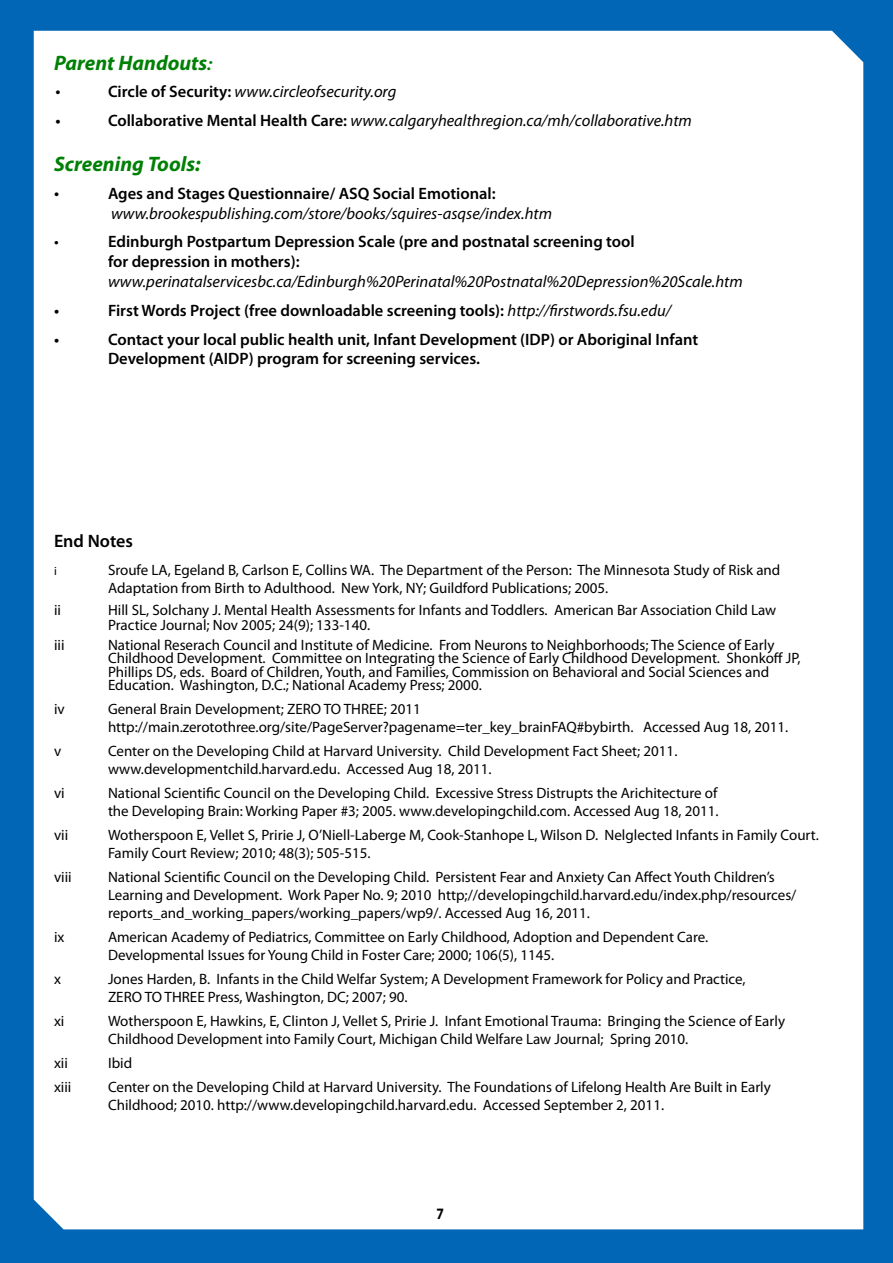
<style>
.page{position:relative;width:893px;height:1263px;background:#0066b5}
.page>*{position:absolute;margin:0;border:0;box-sizing:border-box;transform-origin:0 0}
.t1{font:italic 700 21px "Myriad Pro";color:#008005}
.t2{font:600 18px "Myriad Pro";color:#000}
.t3{font:18px "Myriad Pro";color:#000}
.t4{font:600 16.5px/19.8px "Myriad Pro";color:#000}
.t5{font:italic 16.5px "Myriad Pro";color:#000}
.t6{font:16.5px "Myriad Pro";color:#000}
.t7{font:700 15.9px "Myriad Pro";color:#000;scale:.85 1}
.t8{font:15px/18px "Myriad Pro";color:#000}
.t9{font:12px "Myriad Pro";color:#000}
.s1{font-family:"Adobe Caslon Pro"}
.s2{font-weight:600;font-style:normal}
.s3{font-weight:400;font-style:italic}
</style>
<div class="page">
<div style="left:34px;top:31px;width:829px;height:1198px;background:#fff"></div>
<h1 class="t1" style="left:54px;top:49px;width:160px">Parent Handouts<span class="s1">:</span></h1>
<p class="t3" style="left:56px;top:80px;width:7px">•</p>
<p class="t5" style="left:108px;top:82px;width:290px"><span class="s2">Circle of Security:</span> www.circleofsecurity.org</p>
<p class="t4" style="left:55px;top:110px;width:7px">•</p>
<p class="t5" style="left:108px;top:110px;width:585px"><span class="s2">Collaborative Mental Health Care:</span> www.calgaryhealthregion.ca/mh/collaborative.htm</p>
<h1 class="t1" style="left:54px;top:150px;width:148px">Screening Tools:</h1>
<p class="t3" style="left:54px;top:182px;width:7px">•</p>
<p class="t4" style="left:108px;top:183px;width:389px">Ages and Stages Questionnaire/ ASQ Social Emotional:</p>
<p class="t5" style="left:111px;top:203px;width:442px">www.brookespublishing.com/store/books/squires-asqse/index.htm</p>
<p class="t6" style="left:54px;top:232px;width:6px">•</p>
<p class="t4" style="left:108px;top:231px;width:528px">Edinburgh Postpartum Depression Scale (pre and postnatal screening tool for depression in mothers):</p>
<p class="t5" style="left:108px;top:271px;width:636px">www.perinatalservicesbc.ca/Edinburgh%20Perinatal%20Postnatal%20Depression%20Scale.htm</p>
<p class="t4" style="left:54px;top:300px;width:7px">•</p>
<p class="t4" style="left:108px;top:300px;width:564px">First Words Project (free downloadable screening tools): <span class="s3">http://firstwords.fsu.edu/</span></p>
<p class="t4" style="left:54px;top:329px;width:7px">•</p>
<p class="t4" style="left:108px;top:329px;width:592px">Contact your local public health unit, Infant Development (IDP) or Aboriginal Infant<br>Development (AIDP) program for screening services.</p>
<p class="t2" style="left:54px;top:529px;width:81px">End Notes</p>
<p class="t9" style="left:54px;top:564px;width:4px">i</p>
<p class="t8" style="left:108px;top:561px;width:674px">Sroufe LA, Egeland B, Carlson E, Collins WA. The Department of the Person: The Minnesota Study of Risk and<br>Adaptation from Birth to Adulthood. New York, NY; Guildford Publications; 2005.</p>
<p class="t8" style="left:54px;top:601px;width:9px">ii</p>
<p class="t8" style="left:108px;top:602px;width:670px;line-height:15px">Hill SL, Solchany J. Mental Health Assessments for Infants and Toddlers. American Bar Association Child Law<br>Practice Journal; Nov 2005; 24(9); 133-140.</p>
<p class="t8" style="left:54px;top:635px;width:12px">iii</p>
<p class="t8" style="left:108px;top:638px;width:694px;line-height:13.5px">National Reserach Council and Institute of Medicine. From Neurons to Neighborhoods; The Science of Early Childhood Development. Committee on Integrating the Science of Early Childhood Development. Shonkoff JP, Phillips DS, eds. Board of Children, Youth, and Families, Commission on Behavioral and Social Sciences and Education. Washington, D.C.; National Academy Press; 2000.</p>
<p class="t8" style="left:54px;top:700px;width:12px">iv</p>
<p class="t8" style="left:108px;top:700px;width:682px">General Brain Development; ZERO TO THREE; 2011 http://main.zerotothree.org/site/PageServer?pagename=ter_key_brainFAQ#bybirth. Accessed Aug 18, 2011.</p>
<p class="t8" style="left:54px;top:742px;width:9px">v</p>
<p class="t8" style="left:108px;top:742px;width:571px">Center on the Developing Child at Harvard University. Child Development Fact Sheet; 2011. www.developmentchild.harvard.edu. Accessed Aug 18, 2011.</p>
<p class="t8" style="left:54px;top:784px;width:12px">vi</p>
<p class="t8" style="left:108px;top:784px;width:612px">National Scientific Council on the Developing Child. Excessive Stress Distrupts the Arichitecture of the Developing Brain: Working Paper #3; 2005. www.developingchild.com. Accessed Aug 18, 2011.</p>
<p class="t8" style="left:54px;top:826px;width:16px">vii</p>
<p class="t8" style="left:108px;top:826px;width:712px">Wotherspoon E, Vellet S, Pririe J, O’Niell-Laberge M, Cook-Stanhope L, Wilson D. Nelglected Infants in Family Court.<br>Family Court Review; 2010; 48(3); 505-515.</p>
<p class="t8" style="left:54px;top:868px;width:19px">viii</p>
<p class="t8" style="left:108px;top:868px;width:690px">National Scientific Council on the Developing Child. Persistent Fear and Anxiety Can Affect Youth Children’s<br>Learning and Development. Work Paper No. 9; 2010 http;//developingchild.harvard.edu/index.php/resources/ reports_and_working_papers/working_papers/wp9/. Accessed Aug 16, 2011.</p>
<p class="t8" style="left:54px;top:928px;width:12px">ix</p>
<p class="t8" style="left:108px;top:928px;width:602px">American Academy of Pediatrics, Committee on Early Childhood, Adoption and Dependent Care.<br>Developmental Issues for Young Child in Foster Care; 2000; 106(5), 1145.</p>
<p class="t8" style="left:54px;top:970px;width:8px">x</p>
<p class="t8" style="left:108px;top:970px;width:639px">Jones Harden, B. Infants in the Child Welfar System; A Development Framework for Policy and Practice,<br>ZERO TO THREE Press, Washington, DC; 2007; 90.</p>
<p class="t8" style="left:54px;top:1012px;width:12px">xi</p>
<p class="t8" style="left:108px;top:1012px;width:679px">Wotherspoon E, Hawkins, E, Clinton J, Vellet S, Pririe J. Infant Emotional Trauma: Bringing the Science of Early<br>Childhood Development into Family Court, Michigan Child Welfare Law Journal; Spring 2010.</p>
<p class="t8" style="left:54px;top:1054px;width:15px">xii</p>
<p class="t8" style="left:108px;top:1054px;width:26px">Ibid</p>
<p class="t8" style="left:54px;top:1078px;width:19px">xiii</p>
<p class="t8" style="left:108px;top:1078px;width:664px">Center on the Developing Child at Harvard University. The Foundations of Lifelong Health Are Built in Early<br>Childhood; 2010. http://www.developingchild.harvard.edu. Accessed September 2, 2011.</p>
<p class="t7" style="left:437px;top:1203px;width:10px">7</p>
</div>
